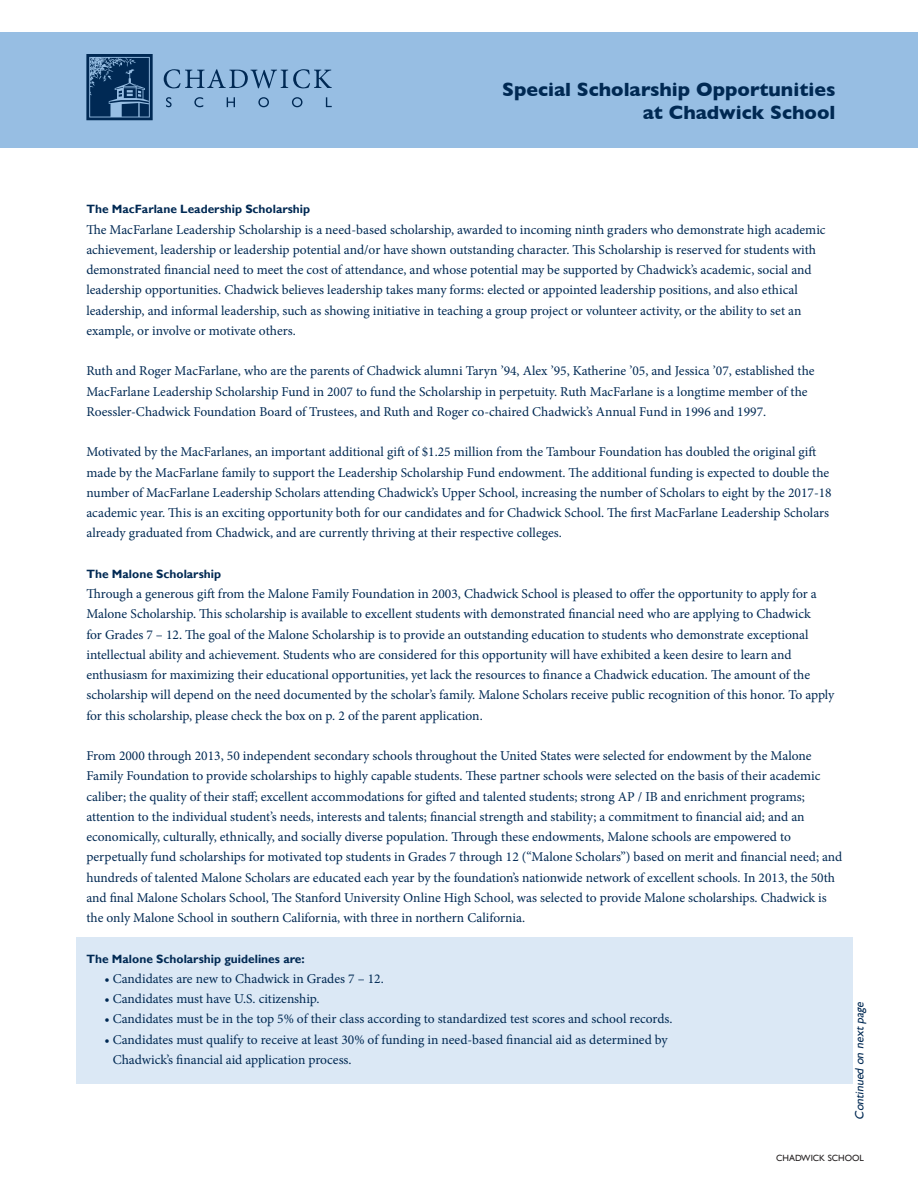
<style>
.page{position:relative;width:918px;height:1188px;background:#fff}
.page>*{position:absolute;margin:0;border:0;box-sizing:border-box;transform-origin:0 0}
.t1{font:700 19.5px/23.4px "Gill Sans";color:#002953;text-align:right}
.Body_Copy{font:13.5px/20.2px "Minion Pro";color:#002953}
.Subhead{font:700 12px "Gill Sans";color:#002953}
.t2{font:italic 12px "Gill Sans";color:#002953}
.t3{font:9px "Gill Sans";color:#231f20}
</style>
<div class="page">
<div style="left:0;top:32px;width:918px;height:116px;background:#97bee3"></div>
<svg style="left:86px;top:54px;width:67px;height:66px;background:#244c76"></svg>
<svg style="left:166px;top:97px;width:6px;height:10px"></svg>
<svg style="left:194px;top:97px;width:9px;height:10px"></svg>
<svg style="left:227px;top:97px;width:8px;height:10px"></svg>
<svg style="left:258px;top:97px;width:11px;height:10px"></svg>
<svg style="left:292px;top:97px;width:11px;height:10px"></svg>
<svg style="left:326px;top:97px;width:6px;height:10px"></svg>
<svg style="left:164px;top:69px;width:168px;height:19px"></svg>
<div style="left:76px;top:938px;width:776px;height:146px;background:#dbe8f5"></div>
<p class="t1" style="left:502px;top:77px;width:335px">Special Scholarship Opportunities at Chadwick School</p>
<p class="Subhead" style="left:86px;top:202px;width:225px">The MacFarlane Leadership Scholarship</p>
<p class="Body_Copy" style="left:86px;top:219px;width:741px">The MacFarlane Leadership Scholarship is a need-based scholarship, awarded to incoming ninth graders who demonstrate high academic achievement, leadership or leadership potential and/or have shown outstanding character. This Scholarship is reserved for students with demonstrated financial need to meet the cost of attendance, and whose potential may be supported by Chadwick’s academic, social and leadership opportunities. Chadwick believes leadership takes many forms: elected or appointed leadership positions, and also ethical leadership, and informal leadership, such as showing initiative in teaching a group project or volunteer activity, or the ability to set an example, or involve or motivate others.</p>
<p class="Body_Copy" style="left:86px;top:361px;width:730px">Ruth and Roger MacFarlane, who are the parents of Chadwick alumni Taryn ’94, Alex ’95, Katherine ’05, and Jessica ’07, established the<br>MacFarlane Leadership Scholarship Fund in 2007 to fund the Scholarship in perpetuity. Ruth MacFarlane is a longtime member of the<br>Roessler-Chadwick Foundation Board of Trustees, and Ruth and Roger co-chaired Chadwick’s Annual Fund in 1996 and 1997.</p>
<p class="Body_Copy" style="left:86px;top:442px;width:747px">Motivated by the MacFarlanes, an important additional gift of $1.25 million from the Tambour Foundation has doubled the original gift made by the MacFarlane family to support the Leadership Scholarship Fund endowment. The additional funding is expected to double the number of MacFarlane Leadership Scholars attending Chadwick’s Upper School, increasing the number of Scholars to eight by the 2017-18 academic year. This is an exciting opportunity both for our candidates and for Chadwick School. The first MacFarlane Leadership Scholars already graduated from Chadwick, and are currently thriving at their respective colleges.</p>
<p class="Subhead" style="left:86px;top:567px;width:136px">The Malone Scholarship</p>
<p class="Body_Copy" style="left:86px;top:584px;width:750px">Through a generous gift from the Malone Family Foundation in 2003, Chadwick School is pleased to offer the opportunity to apply for a Malone Scholarship. This scholarship is available to excellent students with demonstrated financial need who are applying to Chadwick<br>for Grades 7 – 12. The goal of the Malone Scholarship is to provide an outstanding education to students who demonstrate exceptional intellectual ability and achievement. Students who are considered for this opportunity will have exhibited a keen desire to learn and enthusiasm for maximizing their educational opportunities, yet lack the resources to finance a Chadwick education. The amount of the scholarship will depend on the need documented by the scholar’s family. Malone Scholars receive public recognition of this honor. To apply for this scholarship, please check the box on p. 2 of the parent application.</p>
<p class="Body_Copy" style="left:86px;top:746px;width:758px">From 2000 through 2013, 50 independent secondary schools throughout the United States were selected for endowment by the Malone Family Foundation to provide scholarships to highly capable students. These partner schools were selected on the basis of their academic caliber; the quality of their staff; excellent accommodations for gifted and talented students; strong AP / IB and enrichment programs; attention to the individual student’s needs, interests and talents; financial strength and stability; a commitment to financial aid; and an economically, culturally, ethnically, and socially diverse population. Through these endowments, Malone schools are empowered to perpetually fund scholarships for motivated top students in Grades 7 through 12 (“Malone Scholars”) based on merit and financial need; and hundreds of talented Malone Scholars are educated each year by the foundation’s nationwide network of excellent schools. In 2013, the 50th and final Malone Scholars School, The Stanford University Online High School, was selected to provide Malone scholarships. Chadwick is the only Malone School in southern California, with three in northern California.</p>
<p class="Subhead" style="left:86px;top:951px;width:220px">The Malone Scholarship guidelines are:</p>
<p class="Body_Copy" style="left:104px;top:969px;width:281px">• Candidates are new to Chadwick in Grades 7 – 12.</p>
<p class="Body_Copy" style="left:104px;top:989px;width:217px">• Candidates must have U.S. citizenship.</p>
<p class="Body_Copy" style="left:104px;top:1009px;width:570px">• Candidates must be in the top 5% of their class according to standardized test scores and school records.</p>
<p class="Body_Copy" style="left:113px;top:1029px;width:557px;text-indent:-8px">• Candidates must qualify to receive at least 30% of funding in need-based financial aid as determined by<br>Chadwick’s financial aid application process.</p>
<p class="t2" style="left:853px;top:1120px;width:122px;rotate:-90deg">Continued on next page</p>
<p class="t3" style="left:776px;top:1153px;width:89px">CHADWICK SCHOOL</p>
</div>
